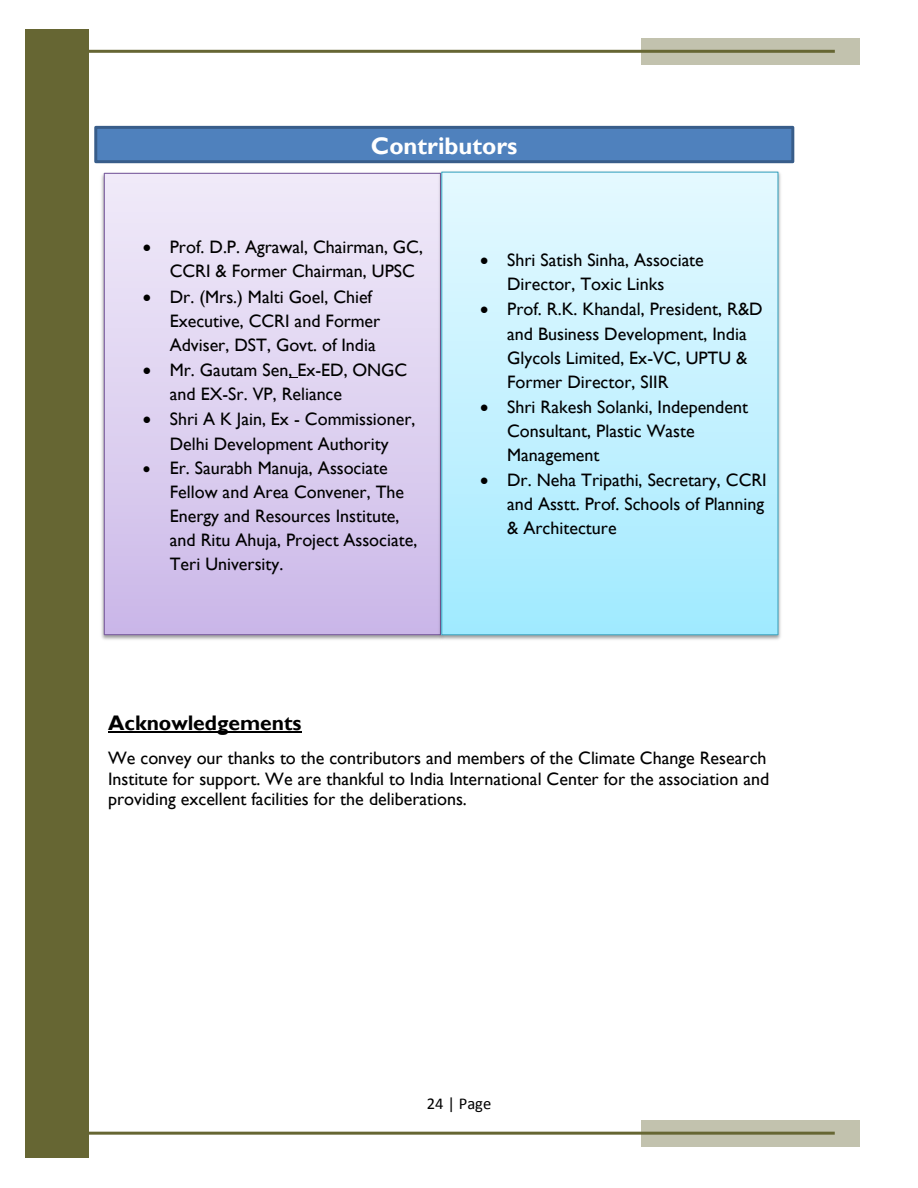
<style>
.page{position:relative;width:918px;height:1188px;background:#fff}
.page>*{position:absolute;margin:0;border:0;box-sizing:border-box;transform-origin:0 0}
.t1{font:700 24px "Gill Sans MT";color:#fff}
.t2{font:700 21px "Gill Sans MT";letter-spacing:-.005em;color:#000}
.t3{font:18px/24.2px "Gill Sans MT";color:#000}
.t4{font:16.5px "Calibri";color:#000}
</style>
<div class="page">
<div style="left:25px;top:29px;width:64px;height:1128px;background:#663"></div>
<div style="left:641px;top:38px;width:219px;height:27px;background:#c2c2ae"></div>
<hr style="left:76px;top:50px;width:759px;height:3px;background:#663">
<div style="left:641px;top:1120px;width:219px;height:27px;background:#c2c2ae"></div>
<hr style="left:76px;top:1132px;width:759px;height:3px;background:#663">
<hr style="left:108px;top:731px;width:194px;height:1px;background:#000">
<div style="left:96px;top:127px;width:697px;height:35px;background:#4f81bd"></div>
<div style="left:94px;top:126px;width:700px;height:37px;border:3px solid #385d8a"></div>
<img style="left:101px;top:172px;width:335px;height:468px">
<div style="left:104px;top:173px;width:337px;height:462px;background:linear-gradient(to bottom,#f1ecf9,#cbb8e8)"></div>
<img style="left:436px;top:171px;width:345px;height:469px">
<div style="left:442px;top:172px;width:336px;height:463px;background:linear-gradient(to bottom,#e6f9ff,#a2eaff)"></div>
<div style="left:441px;top:172px;width:338px;height:463px;border:1px solid #46aac5"></div>
<p class="t1" style="left:371px;top:132px;width:148px">Contributors</p>
<h1 class="t3" style="left:170px;top:235px;width:255px;text-indent:-27px">• Prof. D.P. Agrawal, Chairman, GC,<br>CCRI &amp; Former Chairman, UPSC</h1>
<h1 class="t3" style="left:170px;top:284px;width:212px;text-indent:-27px">• Dr. (Mrs.) Malti Goel, Chief<br>Executive, CCRI and Former<br>Adviser, DST, Govt. of India</h1>
<h1 class="t3" style="left:170px;top:358px;width:239px;text-indent:-27px">• Mr. Gautam Sen, Ex-ED, ONGC and EX-Sr. VP, Reliance</h1>
<h1 class="t3" style="left:143px;top:407px;width:274px;text-align:center">• Shri A K Jain, Ex - Commissioner,<br>Delhi Development Authority</h1>
<h1 class="t3" style="left:170px;top:455px;width:249px;text-indent:-27px">• Er. Saurabh Manuja, Associate<br>Fellow and Area Convener, The<br>Energy and Resources Institute, and Ritu Ahuja, Project Associate,<br>Teri University.</h1>
<h1 class="t3" style="left:507px;top:248px;width:198px;text-indent:-27px">• Shri Satish Sinha, Associate<br>Director, Toxic Links</h1>
<h1 class="t3" style="left:507px;top:297px;width:257px;text-indent:-27px">• Prof. R.K. Khandal, President, R&amp;D and Business Development, India<br>Glycols Limited, Ex-VC, UPTU &amp;<br>Former Director, SIIR</h1>
<h1 class="t3" style="left:507px;top:394px;width:242px;text-indent:-27px">• Shri Rakesh Solanki, Independent<br>Consultant, Plastic Waste<br>Management</h1>
<h1 class="t3" style="left:507px;top:468px;width:261px;text-indent:-27px">• Dr. Neha Tripathi, Secretary, CCRI and Asstt. Prof. Schools of Planning &amp; Architecture</h1>
<h1 class="t2" style="left:108px;top:710px;width:195px">Acknowledgements</h1>
<h1 class="t3" style="left:108px;top:747px;width:663px;line-height:20.9px">We convey our thanks to the contributors and members of the Climate Change Research<br>Institute for support. We are thankful to India International Center for the association and providing excellent facilities for the deliberations.</h1>
<p class="t4" style="left:427px;top:1097px;width:66px">24 | Page</p>
</div>
